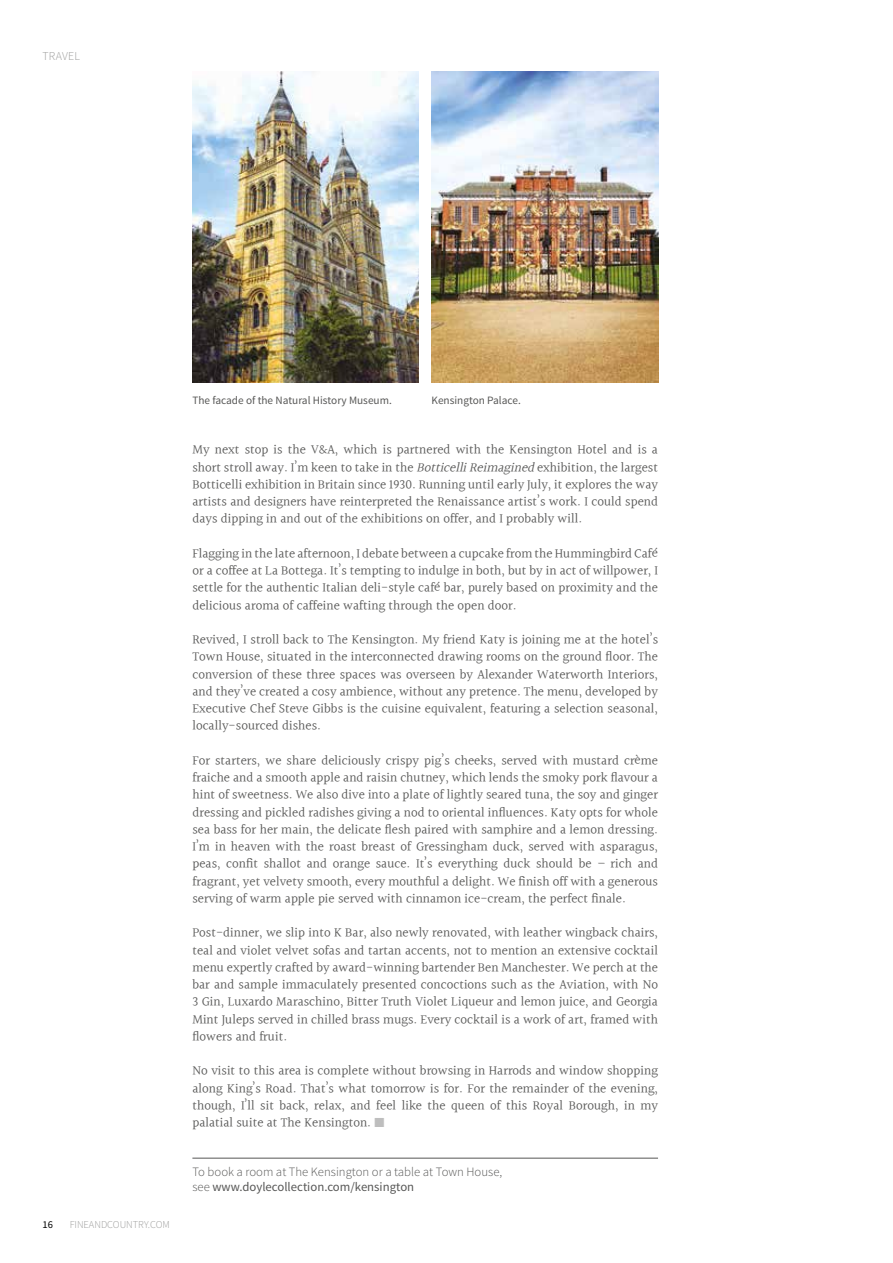
<style>
.page{position:relative;width:893px;height:1263px;background:#fff}
.page>*{position:absolute;margin:0;border:0;box-sizing:border-box;transform-origin:0 0}
.t1{font:13.2px/17.2px "Halant";color:#575756;text-align:justify}
.t2{font:300 12.75px/15px "Source Sans Pro";color:#575756}
.t3{font:300 12px "Source Sans Pro";letter-spacing:.02em;color:#9d9d9c}
.t4{font:11.25px "Source Sans Pro";color:#575756}
.t5{font:300 10.5px "Source Sans Pro";color:#9d9d9c}
.t6{font:10.5px "Source Sans Pro";color:#000}
.s1{font-style:italic}
.s2{color:#bebebe}
.s3{font-weight:400}
</style>
<div class="page">
<img style="left:192px;top:71px;width:227px;height:311px">
<img style="left:432px;top:71px;width:226px;height:311px">
<hr style="left:192px;top:1158px;width:466px;height:1px;background:#575756">
<p class="t3" style="left:43px;top:48px;width:39px">TRAVEL</p>
<p class="t6" style="left:43px;top:1218px;width:12px">16</p>
<p class="t5" style="left:70px;top:1218px;width:102px">FINEANDCOUNTRY.COM</p>
<p class="t4" style="left:192px;top:393px;width:201px">The facade of the Natural History Museum.</p>
<p class="t4" style="left:432px;top:393px;width:91px">Kensington Palace.</p>
<p class="t1" style="left:192px;top:442px;width:467px">My next stop is the V&amp;A, which is partnered with the Kensington Hotel and is a short stroll away. I’m keen to take in the <span class="s1">BotticelliReimagined</span>exhibition, the largest Botticelli exhibition in Britain since 1930. Running until early July, it explores the way artists and designers have reinterpreted the Renaissance artist’s work. I could spend days dipping in and out of the exhibitions on offer, and I probably will.</p>
<p class="t1" style="left:192px;top:545px;width:467px">Flagging in the late afternoon, I debate between a cupcake from the Hummingbird Café or a coffee at La Bottega. It’s tempting to indulge in both, but by in act of willpower, I settle for the authentic Italian deli-style café bar, purely based on proximity and the delicious aroma of caffeine wafting through the open door.</p>
<p class="t1" style="left:192px;top:632px;width:467px">Revived, I stroll back to The Kensington. My friend Katy is joining me at the hotel’s Town House, situated in the interconnected drawing rooms on the ground floor. The conversion of these three spaces was overseen by Alexander Waterworth Interiors, and they’ve created a cosy ambience, without any pretence. The menu, developed by Executive Chef Steve Gibbs is the cuisine equivalent, featuring a selection seasonal, locally-sourced dishes.</p>
<p class="t1" style="left:192px;top:752px;width:467px">For starters, we share deliciously crispy pig’s cheeks, served with mustard crème fraiche and a smooth apple and raisin chutney, which lends the smoky pork flavour a hint of sweetness. We also dive into a plate of lightly seared tuna, the soy and ginger dressing and pickled radishes giving a nod to oriental influences. Katy opts for whole sea bass for her main, the delicate flesh paired with samphire and a lemon dressing.<br>I’m in heaven with the roast breast of Gressingham duck, served with asparagus, peas, confit shallot and orange sauce. It’s everything duck should be – rich and fragrant, yet velvety smooth, every mouthful a delight. We finish off with a generous serving of warm apple pie served with cinnamon ice-cream, the perfect finale.</p>
<p class="t1" style="left:192px;top:925px;width:467px">Post-dinner, we slip into K Bar, also newly renovated, with leather wingback chairs, teal and violet velvet sofas and tartan accents, not to mention an extensive cocktail menu expertly crafted by award-winning bartender Ben Manchester. We perch at the bar and sample immaculately presented concoctions such as the Aviation, with No 3 Gin, Luxardo Maraschino, Bitter Truth Violet Liqueur and lemon juice, and Georgia Mint Juleps served in chilled brass mugs. Every cocktail is a work of art, framed with flowers and fruit.</p>
<p class="t1" style="left:192px;top:1063px;width:467px">No visit to this area is complete without browsing in Harrods and window shopping along King’s Road. That’s what tomorrow is for. For the remainder of the evening, though, I’ll sit back, relax, and feel like the queen of this Royal Borough, in my palatial suite at The Kensington. <span class="s2">■</span></p>
<p class="t2" style="left:192px;top:1164px;width:311px">To book a room at The Kensington or a table at Town House, see <span class="s3">www.doylecollection.com/kensington</span></p>
</div>
